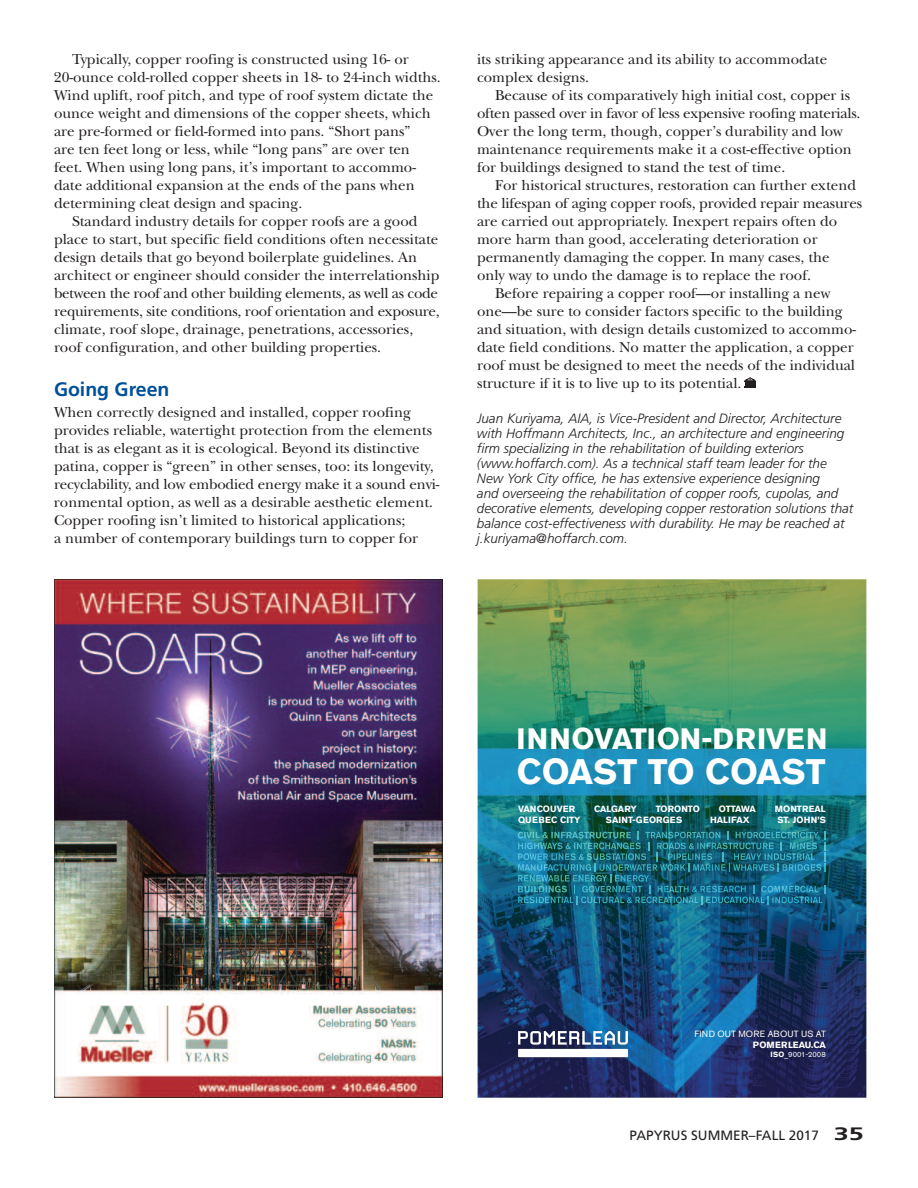
<style>
.page{position:relative;width:918px;height:1188px;background:#fff}
.page>*{position:absolute;margin:0;border:0;box-sizing:border-box;transform-origin:0 0}
.t1{font:35.4px "Akzidenz Grotesk Std Bold+FTCPJP";color:#fff}
.t2{font:29.4px "Akzidenz Grotesk Std Bold+FTCPJP";letter-spacing:.01em;color:#fff}
.t3{font:700 19.5px "Frutiger";color:#01519a}
.t4{font:15px/18px "New Baskerville Std";color:#231f20}
.t5{font:15px "New Baskerville Std";letter-spacing:-.02em;color:#231f20}
.t6{font:italic 300 13.5px/15px "Frutiger";color:#231f20}
.t7{font:13.5px "Frutiger";color:#231f20}
.t8{font:9px "Akzidenz Grotesk Std Bold+FTCPJP";color:#fff}
.t9{font:9px "Akzidenz Grotesk Std Regular+GETVKJ";letter-spacing:.02em;color:#fff}
.t10{font:9px "Akzidenz Grotesk Std Bold+FTCPJP";letter-spacing:.02em;color:#fff}
.t11{font:7.5px "Akzidenz Grotesk Std Regular+GETVKJ";color:#fff}
.s1{font-family:"Akzidenz Grotesk Std Bold+FTCPJP"}
.s2{font-weight:700;font-size:18px}
</style>
<div class="page">
<svg style="left:745px;top:377px;width:11px;height:11px"></svg>
<img style="left:54px;top:579px;width:389px;height:518px">
<img style="left:478px;top:579px;width:388px;height:519px">
<img style="left:518px;top:832px;width:113px;height:6px">
<svg style="left:631px;top:831px;width:8px;height:9px"></svg>
<img style="left:646px;top:832px;width:74px;height:6px">
<img style="left:736px;top:832px;width:82px;height:6px">
<img style="left:518px;top:843px;width:123px;height:6px">
<img style="left:657px;top:843px;width:116px;height:6px">
<img style="left:790px;top:843px;width:27px;height:6px">
<img style="left:518px;top:853px;width:128px;height:7px">
<img style="left:668px;top:853px;width:44px;height:7px">
<img style="left:734px;top:853px;width:81px;height:7px">
<img style="left:518px;top:864px;width:73px;height:7px">
<img style="left:600px;top:864px;width:85px;height:7px">
<img style="left:693px;top:864px;width:33px;height:7px">
<img style="left:733px;top:864px;width:41px;height:7px">
<img style="left:783px;top:864px;width:38px;height:7px">
<svg style="left:825px;top:831px;width:1px;height:41px"></svg>
<img style="left:518px;top:875px;width:89px;height:7px">
<svg style="left:610px;top:874px;width:2px;height:9px"></svg>
<img style="left:615px;top:875px;width:34px;height:7px">
<img style="left:518px;top:886px;width:49px;height:6px">
<img style="left:582px;top:886px;width:60px;height:6px">
<img style="left:658px;top:886px;width:88px;height:6px">
<img style="left:761px;top:886px;width:57px;height:6px">
<img style="left:518px;top:897px;width:55px;height:6px">
<svg style="left:574px;top:885px;width:4px;height:19px"></svg>
<img style="left:581px;top:897px;width:117px;height:6px">
<img style="left:706px;top:897px;width:58px;height:6px">
<img style="left:772px;top:897px;width:50px;height:6px">
<svg style="left:518px;top:1031px;width:110px;height:14px"></svg>
<div style="left:518px;top:1049px;width:110px;height:8px;background:#fff"></div>
<p class="t4" style="left:72px;top:52px;width:338px">Typically, copper roofing is constructed using 16- or</p>
<p class="t4" style="left:54px;top:70px;width:388px">20-ounce cold-rolled copper sheets in 18- to 24-inch widths.</p>
<p class="t4" style="left:54px;top:88px;width:381px">Wind uplift, roof pitch, and type of roof system dictate the</p>
<p class="t4" style="left:54px;top:106px;width:378px">ounce weight and dimensions of the copper sheets, which</p>
<p class="t4" style="left:54px;top:124px;width:358px">are pre-formed or field-formed into pans. “Short pans”</p>
<p class="t4" style="left:54px;top:142px;width:357px">are ten feet long or less, while “long pans” are over ten</p>
<p class="t4" style="left:54px;top:160px;width:363px">feet. When using long pans, it’s important to accommo-</p>
<p class="t4" style="left:54px;top:178px;width:362px">date additional expansion at the ends of the pans when</p>
<p class="t4" style="left:54px;top:196px;width:250px">determining cleat design and spacing.</p>
<p class="t4" style="left:72px;top:214px;width:347px">Standard industry details for copper roofs are a good</p>
<p class="t4" style="left:54px;top:232px;width:386px">place to start, but specific field conditions often necessitate</p>
<p class="t4" style="left:54px;top:250px;width:365px">design details that go beyond boilerplate guidelines. An</p>
<p class="t4" style="left:54px;top:268px;width:387px">architect or engineer should consider the interrelationship</p>
<p class="t5" style="left:54px;top:288px;width:386px">between the roof and other building elements, as well as code</p>
<p class="t4" style="left:54px;top:304px;width:387px">requirements, site conditions, roof orientation and exposure,</p>
<p class="t4" style="left:54px;top:322px;width:361px">climate, roof slope, drainage, penetrations, accessories,</p>
<p class="t4" style="left:54px;top:340px;width:329px">roof configuration, and other building properties.</p>
<h3 class="t3" style="left:54px;top:381px;width:117px">Going Green</h3>
<p class="t4" style="left:54px;top:404px;width:387px">When correctly designed and installed, copper roofing provides reliable, watertight protection from the elements that is as elegant as it is ecological. Beyond its distinctive patina, copper is “green” in other senses, too: its longevity, recyclability, and low embodied energy make it a sound envi&shy;ronmental option, as well as a desirable aesthetic element.<br>Copper roofing isn’t limited to historical applications;<br>a number of contemporary buildings turn to copper for</p>
<p class="t4" style="left:477px;top:52px;width:352px">its striking appearance and its ability to accommodate complex designs.</p>
<p class="t4" style="left:477px;top:88px;width:385px;text-indent:18px">Because of its comparatively high initial cost, copper is often passed over in favor of less expensive roofing materials.<br>Over the long term, though, copper’s durability and low maintenance requirements make it a cost-effective option for buildings designed to stand the test of time.</p>
<p class="t4" style="left:495px;top:178px;width:363px">For historical structures, restoration can further extend</p>
<p class="t4" style="left:477px;top:196px;width:387px">the lifespan of aging copper roofs, provided repair measures</p>
<p class="t4" style="left:477px;top:214px;width:362px">are carried out appropriately. Inexpert repairs often do</p>
<p class="t4" style="left:477px;top:232px;width:342px">more harm than good, accelerating deterioration or</p>
<p class="t4" style="left:477px;top:250px;width:354px">permanently damaging the copper. In many cases, the</p>
<p class="t4" style="left:477px;top:268px;width:336px">only way to undo the damage is to replace the roof.</p>
<p class="t4" style="left:495px;top:286px;width:337px">Before repairing a copper roof—or installing a new</p>
<p class="t4" style="left:477px;top:304px;width:367px">one—be sure to consider factors specific to the building</p>
<p class="t4" style="left:477px;top:322px;width:381px">and situation, with design details customized to accommo-</p>
<p class="t4" style="left:477px;top:340px;width:378px">date field conditions. No matter the application, a copper</p>
<p class="t4" style="left:477px;top:358px;width:380px">roof must be designed to meet the needs of the individual</p>
<p class="t4" style="left:477px;top:376px;width:266px">structure if it is to live up to its potential.</p>
<p class="t6" style="left:477px;top:412px;width:378px">Juan Kuriyama, AIA, is Vice-President and Director, Architecture with Hoffmann Architects, Inc., an architecture and engineering firm specializing in the rehabilitation of building exteriors (www.hoffarch.com). As a technical staff team leader for the New York City office, he has extensive experience designing<br>and overseeing the rehabilitation of copper roofs, cupolas, and decorative elements, developing copper restoration solutions that balance cost-effectiveness with durability. He may be reached at j.kuriyama@hoffarch.com.</p>
<h2 class="t2" style="left:517px;top:721px;width:312px">INNOVATION-DRIVEN</h2>
<h1 class="t1" style="left:517px;top:752px;width:310px">COAST TO COAST</h1>
<p class="t8" style="left:518px;top:803px;width:59px">VANCOUVER</p>
<p class="t8" style="left:594px;top:803px;width:44px">CALGARY</p>
<p class="t8" style="left:656px;top:803px;width:46px">TORONTO</p>
<p class="t8" style="left:719px;top:803px;width:38px">OTTAWA</p>
<p class="t8" style="left:775px;top:803px;width:53px">MONTREAL</p>
<p class="t8" style="left:518px;top:814px;width:64px">QUEBEC CITY</p>
<p class="t10" style="left:606px;top:814px;width:78px">SAINT-GEORGES</p>
<p class="t8" style="left:710px;top:814px;width:41px">HALIFAX</p>
<p class="t8" style="left:777px;top:814px;width:50px">ST. JOHN’S</p>
<p class="t9" style="left:694px;top:1029px;width:133px">FIND OUT MORE ABOUT US AT</p>
<p class="t8" style="left:753px;top:1040px;width:74px">POMERLEAU.CA</p>
<p class="t11" style="left:771px;top:1050px;width:57px"><span class="s1">ISO</span>_9001-2008</p>
<p class="t7" style="left:629px;top:1130px;width:236px">PAPYRUS SUMMER–FALL 2017 <span class="s2">35</span></p>
</div>
